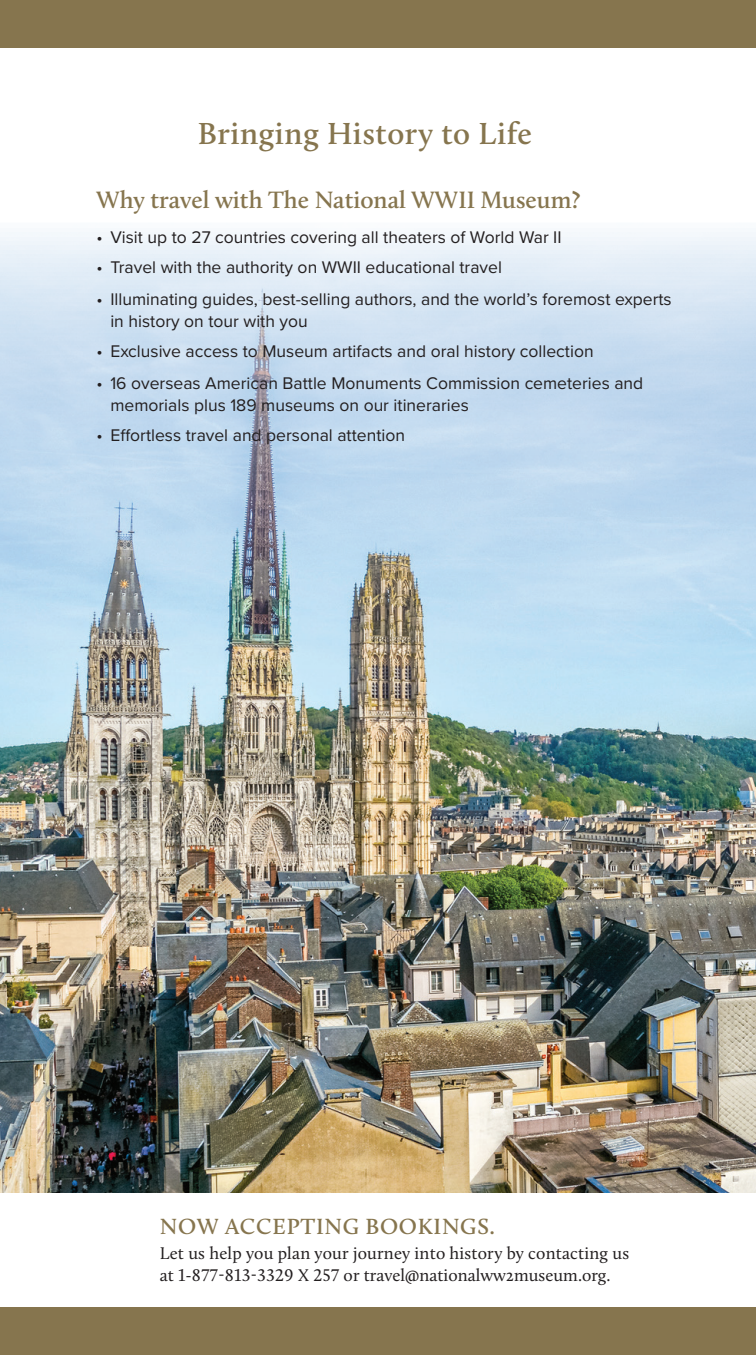
<style>
.page{position:relative;width:756px;height:1355px;background:#fff}
.page>*{position:absolute;margin:0;border:0;box-sizing:border-box;transform-origin:0 0}
.t1{font:600 31.5px "Calluna";letter-spacing:.02em;color:#86754e}
.t2{font:600 24.5px "Calluna";color:#86754e}
.t3{font:600 22.75px "Calluna";letter-spacing:.035em;color:#86754e}
.t4{font:17.5px/21.9px "Proxima Nova";color:#231f20}
.t5{font:17.5px/21.9px "Calluna";letter-spacing:.01em;color:#231f20}
</style>
<div class="page">
<img style="left:0;top:232px;width:756px;height:960px">
<div style="left:0;top:1307px;width:756px;height:47px;background:#86754e"></div>
<div style="left:0;top:0;width:756px;height:47px;background:#86754e"></div>
<p class="t1" style="left:198px;top:114px;width:336px">Bringing History to Life</p>
<p class="t2" style="left:96px;top:185px;width:486px">Why travel with The National WWII Museum?</p>
<p class="t4" style="left:96px;top:225px;width:467px">• Visit up to 27 countries covering all theaters of World War II</p>
<p class="t4" style="left:96px;top:255px;width:407px">• Travel with the authority on WWII educational travel</p>
<p class="t4" style="left:110px;top:288px;width:563px;text-indent:-14px">• Illuminating guides, best-selling authors, and the world’s foremost experts in history on tour with you</p>
<p class="t4" style="left:96px;top:339px;width:499px">• Exclusive access to Museum artifacts and oral history collection</p>
<p class="t4" style="left:110px;top:372px;width:534px;text-indent:-14px">• 16 overseas American Battle Monuments Commission cemeteries and memorials plus 189 museums on our itineraries</p>
<p class="t4" style="left:96px;top:423px;width:310px">• Effortless travel and personal attention</p>
<p class="t3" style="left:160px;top:1212px;width:337px">NOW ACCEPTING BOOKINGS.</p>
<p class="t5" style="left:160px;top:1242px;width:471px">Let us help you plan your journey into history by contacting us at 1-877-813-3329 X 257 or travel@nationalww2museum.org.</p>
</div>
